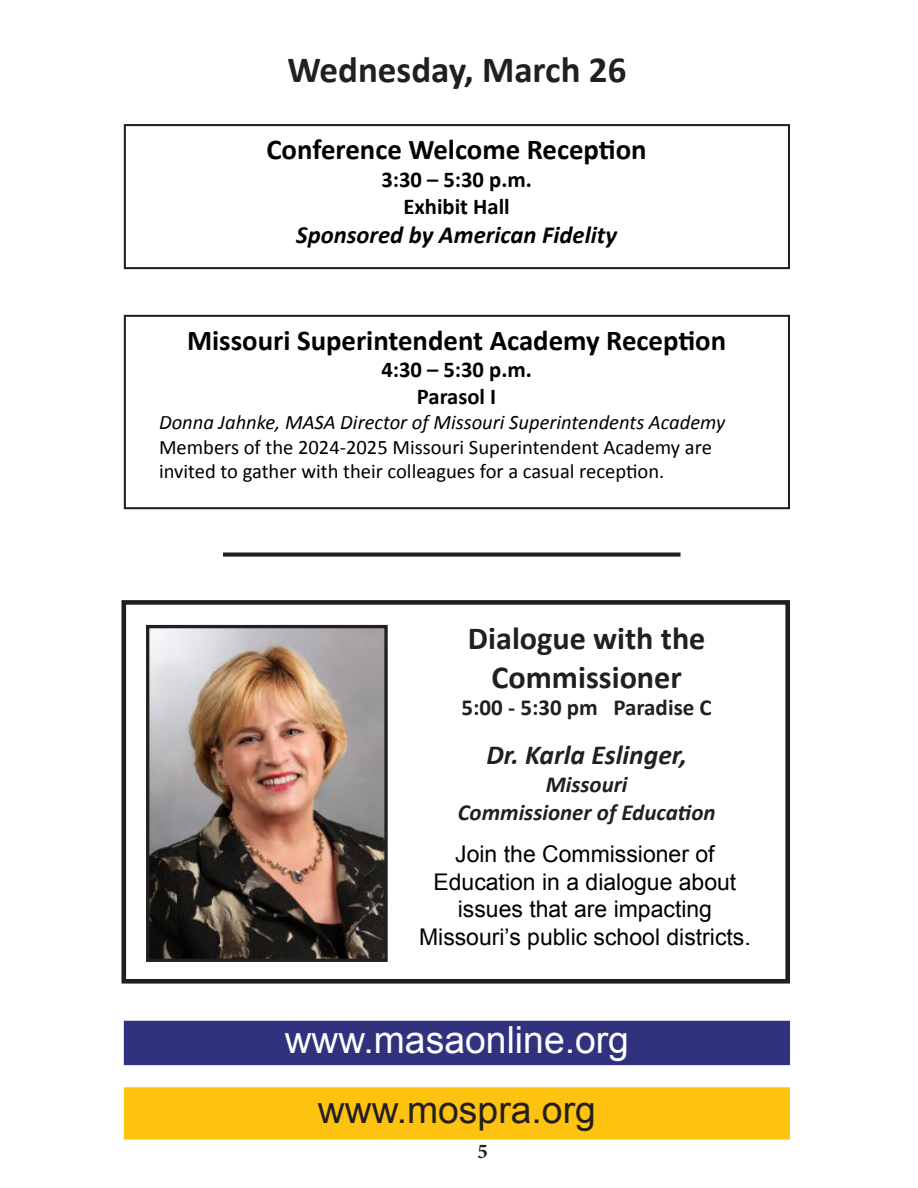
<style>
.page{position:relative;width:918px;height:1188px;background:#fff}
.page>*{position:absolute;margin:0;border:0;box-sizing:border-box;transform-origin:0 0}
.t1{font:37.35px "Arial";color:#fff}
.t2{font:37.35px "Arial";color:#231f20}
.t3{font:700 37.05px "Calibri";color:#231f20}
.t4{font:700 32.25px "Calibri";color:#231f20}
.t5{font:700 28.8px "Calibri";color:#000}
.t6{font:italic 700 27.6px "Calibri";color:#231f20}
.t7{font:italic 700 24.6px "Calibri";color:#000}
.Body_Text{font:22.95px/27.6px "Arial";color:#000;text-align:center}
.t8{font:italic 700 22.95px "Calibri";color:#231f20}
.t9{font:700 22.95px "Calibri";color:#231f20}
.t10{font:700 22.65px "Calibri";color:#000}
.t11{font:700 21px "Minion Pro";color:#231f20}
.t12{font:20.55px/24.6px "Calibri";color:#000}
.t13{font:italic 20.55px "Calibri";color:#000}
</style>
<div class="page">
<div style="left:124px;top:1021px;width:666px;height:44px;background:#30327e"></div>
<div style="left:124px;top:1087px;width:666px;height:53px;background:#fec210;border:2px solid #fec210"></div>
<div style="left:223px;top:552px;width:458px;height:5px;background:#231f20"></div>
<div style="left:124px;top:315px;width:666px;height:194px;border:2px solid #231f20"></div>
<div style="left:124px;top:124px;width:666px;height:145px;border:2px solid #231f20"></div>
<div style="left:122px;top:600px;width:668px;height:384px;border:5px solid #231f20"></div>
<img style="left:150px;top:629px;width:234px;height:329px">
<div style="left:146px;top:625px;width:242px;height:337px;border:3px solid #231f20"></div>
<p class="t3" style="left:287px;top:46px;width:341px">Wednesday, March 26</p>
<p class="t5" style="left:266px;top:131px;width:382px">Conference Welcome Reception</p>
<p class="t10" style="left:381px;top:165px;width:152px">3:30 – 5:30 p.m.</p>
<p class="t10" style="left:403px;top:192px;width:108px">Exhibit Hall</p>
<p class="t7" style="left:296px;top:220px;width:322px">Sponsored by American Fidelity</p>
<p class="t5" style="left:187px;top:322px;width:541px">Missouri Superintendent Academy Reception</p>
<p class="t10" style="left:381px;top:355px;width:152px">4:30 – 5:30 p.m.</p>
<p class="t10" style="left:417px;top:382px;width:81px">Parasol I</p>
<p class="t13" style="left:159px;top:408px;width:568px">Donna Jahnke, MASA Director of Missouri Superintendents Academy</p>
<p class="t12" style="left:159px;top:435px;width:554px">Members of the 2024-2025 Missouri Superintendent Academy are invited to gather with their colleagues for a casual reception.</p>
<p class="t4" style="left:468px;top:618px;width:239px">Dialogue with the</p>
<p class="t4" style="left:491px;top:656px;width:192px">Commissioner</p>
<p class="t9" style="left:462px;top:693px;width:252px">5:00 - 5:30 pm Paradise C</p>
<p class="t6" style="left:486px;top:738px;width:202px">Dr. Karla Eslinger,</p>
<p class="t8" style="left:546px;top:770px;width:83px">Missouri</p>
<p class="t8" style="left:458px;top:797px;width:259px">Commissioner of Education</p>
<p class="Body_Text" style="left:419px;top:840px;width:333px">Join the Commissioner of<br>Education in a dialogue about issues that are impacting<br>Missouri’s public school districts.</p>
<p class="t1" style="left:285px;top:1016px;width:346px">www.masaonline.org</p>
<p class="t2" style="left:318px;top:1085px;width:279px">www.mospra.org</p>
<p class="t11" style="left:478px;top:1136px;width:12px">5</p>
</div>
